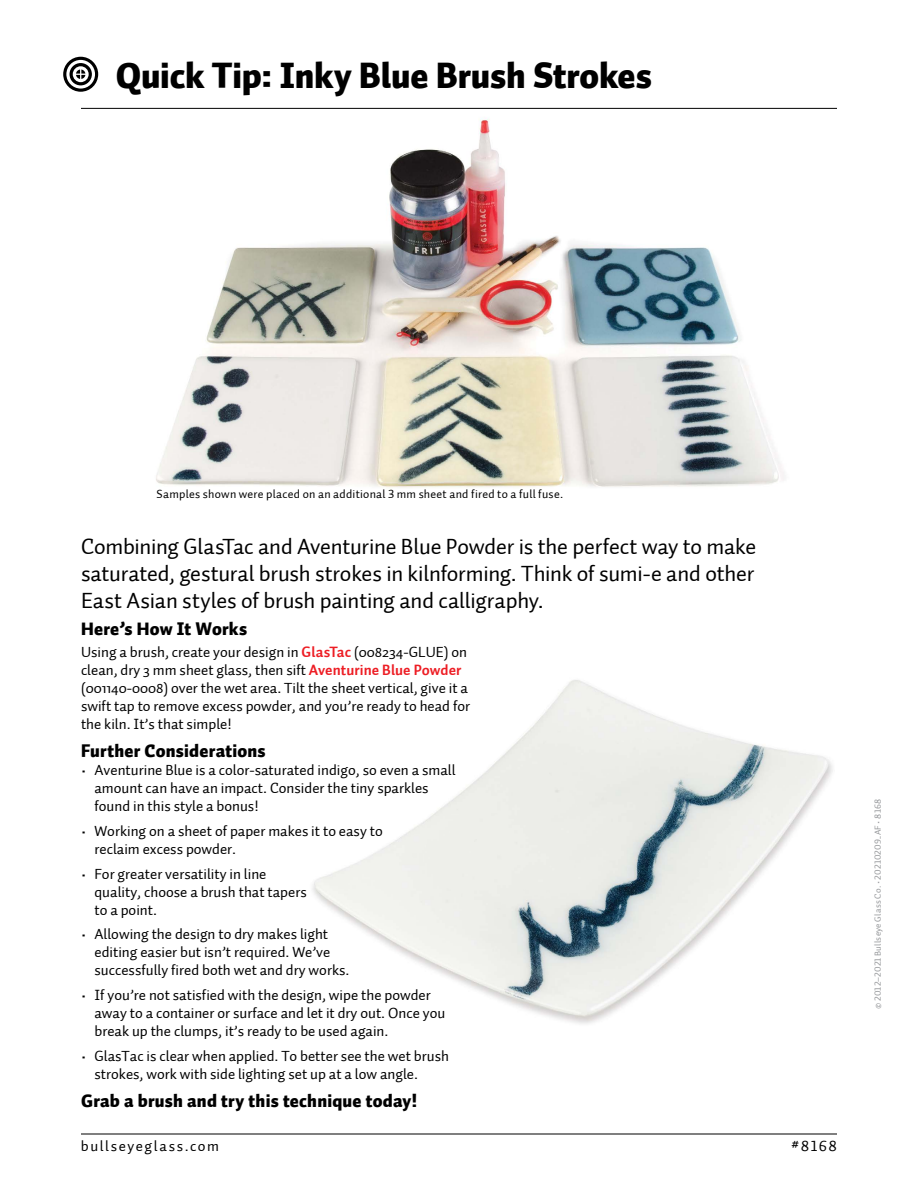
<style>
.page{position:relative;width:918px;height:1188px;background:#fff}
.page>*{position:absolute;margin:0;border:0;box-sizing:border-box;transform-origin:0 0}
.t1{font:36px "Auto 1 Black LF";letter-spacing:-.005em;color:#000}
.t2{font:22.5px/27px "Auto 1 Regular LF";letter-spacing:-.005em;color:#000;text-align:justify}
.t3{font:18px "Auto 1 Black LF";letter-spacing:.015em;color:#000}
.t4{font:15px/18px "Auto 1";color:#000}
.t5{font:15px "Auto 1 Regular LF";letter-spacing:.1em;color:#000}
.t6{font:12px "Auto 1 Regular LF";letter-spacing:.02em;color:#000}
.t7{font:9px "Auto 1 Regular LF";letter-spacing:.02em;color:#939598}
.s1{font-family:"Auto 1 Bold LF";color:#ed1d24}
.s2{font-family:"Auto 1 Regular LF"}
</style>
<div class="page">
<img style="left:314px;top:680px;width:516px;height:338px">
<img style="left:156px;top:119px;width:628px;height:369px">
<hr style="left:81px;top:1134px;width:756px;height:1px;background:#000">
<hr style="left:81px;top:108px;width:756px;height:1px;background:#000">
<svg style="left:63px;top:57px;width:35px;height:35px"></svg>
<h1 class="t1" style="left:116px;top:52px;width:538px">Quick Tip: Inky Blue Brush Strokes</h1>
<p class="t6" style="left:157px;top:486px;width:408px">Samples shown were placed on an additional 3 mm sheet and fired to a full fuse.</p>
<h2 class="t2" style="left:81px;top:533px;width:677px">Combining GlasTac and Aventurine Blue Powder is the perfect way to make saturated, gestural brush strokes in kilnforming. Think of sumi-e and other East Asian styles of brush painting and calligraphy.</h2>
<p class="t3" style="left:81px;top:617px;width:168px">Here’s How It Works</p>
<p class="t4" style="left:81px;top:643px;width:391px">Using a brush, create your design in <span class="s1">GlasTac</span> (008234-GLUE) on clean, dry 3 mm sheet glass, then sift <span class="s1">Aventurine Blue Powder </span>(001140-0008) over the wet area. Tilt the sheet vertical, give it a swift tap to remove excess powder, and you’re ready to head for the kiln. It’s that simple!</p>
<p class="t3" style="left:81px;top:739px;width:186px">Further Considerations</p>
<p class="t4" style="left:94px;top:761px;width:363px;text-indent:-14px"><span class="s2">•</span> Aventurine Blue is a color-saturated indigo, so even a small amount can have an impact. Consider the tiny sparkles found in this style a bonus!</p>
<p class="t4" style="left:94px;top:822px;width:290px;text-indent:-14px"><span class="s2">•</span> Working on a sheet of paper makes it to easy to reclaim excess powder.</p>
<p class="t4" style="left:94px;top:865px;width:214px;text-indent:-14px"><span class="s2">•</span> For greater versatility in line quality, choose a brush that tapers to a point.</p>
<p class="t4" style="left:94px;top:925px;width:256px;text-indent:-14px"><span class="s2">•</span> Allowing the design to dry makes light editing easier but isn’t required. We’ve successfully fired both wet and dry works.</p>
<p class="t4" style="left:94px;top:986px;width:352px;text-indent:-14px"><span class="s2">•</span> If you’re not satisfied with the design, wipe the powder away to a container or surface and let it dry out. Once you break up the clumps, it’s ready to be used again.</p>
<p class="t4" style="left:94px;top:1047px;width:356px;text-indent:-14px"><span class="s2">•</span> GlasTac is clear when applied. To better see the wet brush strokes, work with side lighting set up at a low angle.</p>
<p class="t3" style="left:81px;top:1089px;width:338px">Grab a brush and try this technique today!</p>
<p class="t5" style="left:81px;top:1137px;width:140px">bullseyeglass.com</p>
<p class="t5" style="left:791px;top:1137px;width:47px">#8168</p>
<p class="t7" style="left:872px;top:1009px;width:211px;rotate:-90deg">© 2012–2021 Bullseye Glass Co. • 20210209_AF • 8168</p>
</div>
